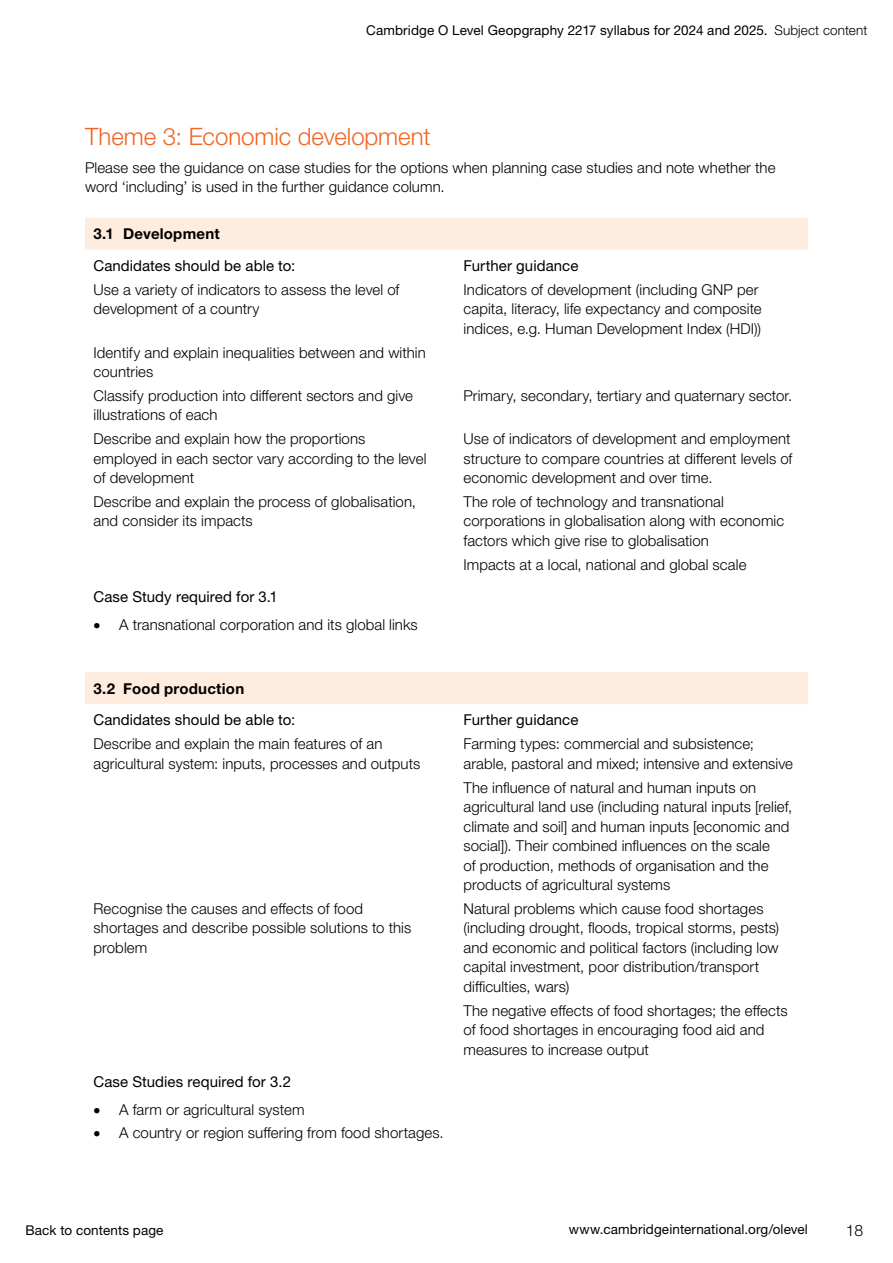
<style>
.page{position:relative;width:893px;height:1263px;background:#fff}
.page>*{position:absolute;margin:0;border:0;box-sizing:border-box;transform-origin:0 0}
.H2a_Main_Heading{font:300 24px "Helvetica Neue LTW1 G";letter-spacing:-.005em;color:#f26522}
.t1{font:300 15.75px "Helvetica Neue LTW1 G";color:#000}
.First_para_before_bu{font:300 15px/19.5px "Helvetica Neue LTW1 G";letter-spacing:.005em;color:#000}
.Body_text{font:300 15px/19.5px "Helvetica Neue LTW1 G";letter-spacing:.005em;color:#000}
.First_para_before_bu-2{font:15px "Helvetica Neue LTW1 G";letter-spacing:.005em;color:#000}
.Bulleted_list_body_t{font:300 15px "Helvetica Neue LTW1 G";letter-spacing:.005em;color:#000}
.Body_text__no_space{font:700 15px "Helvetica Neue LTW1 G";letter-spacing:.015em;color:#000}
.t2{font:13.5px "Helvetica Neue LTW1 G";letter-spacing:.01em;color:#000}
.s1{font-weight:300}
</style>
<div class="page">
<svg style="left:85px;top:218px;width:723px;height:486px"></svg>
<p class="t2" style="left:366px;top:22px;width:503px">Cambridge O Level Geopgraphy 2217 syllabus for 2024 and 2025. <span class="s1">Subject content</span></p>
<h2 class="H2a_Main_Heading" style="left:85px;top:121px;width:347px">Theme 3: Economic development</h2>
<p class="Body_text" style="left:85px;top:158px;width:692px">Please see the guidance on case studies for the options when planning case studies and note whether the word ‘including’ is used in the further guidance column.</p>
<p class="Body_text__no_space" style="left:94px;top:224px;width:128px">3.1 Development</p>
<p class="First_para_before_bu-2" style="left:94px;top:256px;width:203px">Candidates should be able to:</p>
<p class="First_para_before_bu" style="left:94px;top:280px;width:307px">Use a variety of indicators to assess the level of development of a country</p>
<p class="First_para_before_bu" style="left:94px;top:342px;width:334px">Identify and explain inequalities between and within countries</p>
<p class="First_para_before_bu" style="left:94px;top:386px;width:321px">Classify production into different sectors and give illustrations of each</p>
<p class="First_para_before_bu" style="left:94px;top:429px;width:334px">Describe and explain how the proportions employed in each sector vary according to the level of development</p>
<p class="First_para_before_bu" style="left:94px;top:492px;width:324px">Describe and explain the process of globalisation, and consider its impacts</p>
<p class="First_para_before_bu-2" style="left:463px;top:256px;width:117px">Further guidance</p>
<p class="First_para_before_bu" style="left:463px;top:280px;width:300px">Indicators of development (including GNP per capita, literacy, life expectancy and composite indices, e.g. Human Development Index (HDI))</p>
<p class="First_para_before_bu" style="left:463px;top:386px;width:330px">Primary, secondary, tertiary and quaternary sector.</p>
<p class="First_para_before_bu" style="left:463px;top:429px;width:330px">Use of indicators of development and employment structure to compare countries at different levels of economic development and over time.</p>
<p class="First_para_before_bu" style="left:463px;top:492px;width:322px">The role of technology and transnational corporations in globalisation along with economic factors which give rise to globalisation</p>
<p class="First_para_before_bu" style="left:463px;top:554px;width:284px">Impacts at a local, national and global scale</p>
<p class="First_para_before_bu-2" style="left:94px;top:587px;width:186px">Case Study required for 3.1</p>
<p class="Bulleted_list_body_t" style="left:94px;top:615px;width:326px">• A transnational corporation and its global links</p>
<p class="Body_text__no_space" style="left:94px;top:679px;width:152px">3.2 Food production</p>
<p class="First_para_before_bu-2" style="left:94px;top:711px;width:203px">Candidates should be able to:</p>
<p class="First_para_before_bu" style="left:94px;top:734px;width:328px">Describe and explain the main features of an agricultural system: inputs, processes and outputs</p>
<p class="First_para_before_bu" style="left:94px;top:899px;width:319px">Recognise the causes and effects of food shortages and describe possible solutions to this problem</p>
<p class="First_para_before_bu-2" style="left:94px;top:1072px;width:199px">Case Studies required for 3.2</p>
<p class="Bulleted_list_body_t" style="left:94px;top:1100px;width:212px">• A farm or agricultural system</p>
<p class="Bulleted_list_body_t" style="left:94px;top:1124px;width:352px">• A country or region suffering from food shortages.</p>
<p class="First_para_before_bu-2" style="left:463px;top:711px;width:117px">Further guidance</p>
<p class="First_para_before_bu" style="left:463px;top:734px;width:331px">Farming types: commercial and subsistence; arable, pastoral and mixed; intensive and extensive</p>
<p class="First_para_before_bu" style="left:463px;top:777px;width:330px">The influence of natural and human inputs on agricultural land use (including natural inputs [relief, climate and soil] and human inputs [economic and social]). Their combined influences on the scale<br>of production, methods of organisation and the products of agricultural systems</p>
<p class="First_para_before_bu" style="left:463px;top:899px;width:317px">Natural problems which cause food shortages (including drought, floods, tropical storms, pests) and economic and political factors (including low capital investment, poor distribution/transport difficulties, wars)</p>
<p class="First_para_before_bu" style="left:463px;top:1000px;width:326px">The negative effects of food shortages; the effects of food shortages in encouraging food aid and measures to increase output</p>
<p class="t2" style="left:26px;top:1222px;width:140px">Back to contents page</p>
<p class="t2" style="left:569px;top:1221px;width:241px">www.cambridgeinternational.org/olevel</p>
<p class="t1" style="left:846px;top:1221px;width:19px">18</p>
</div>
